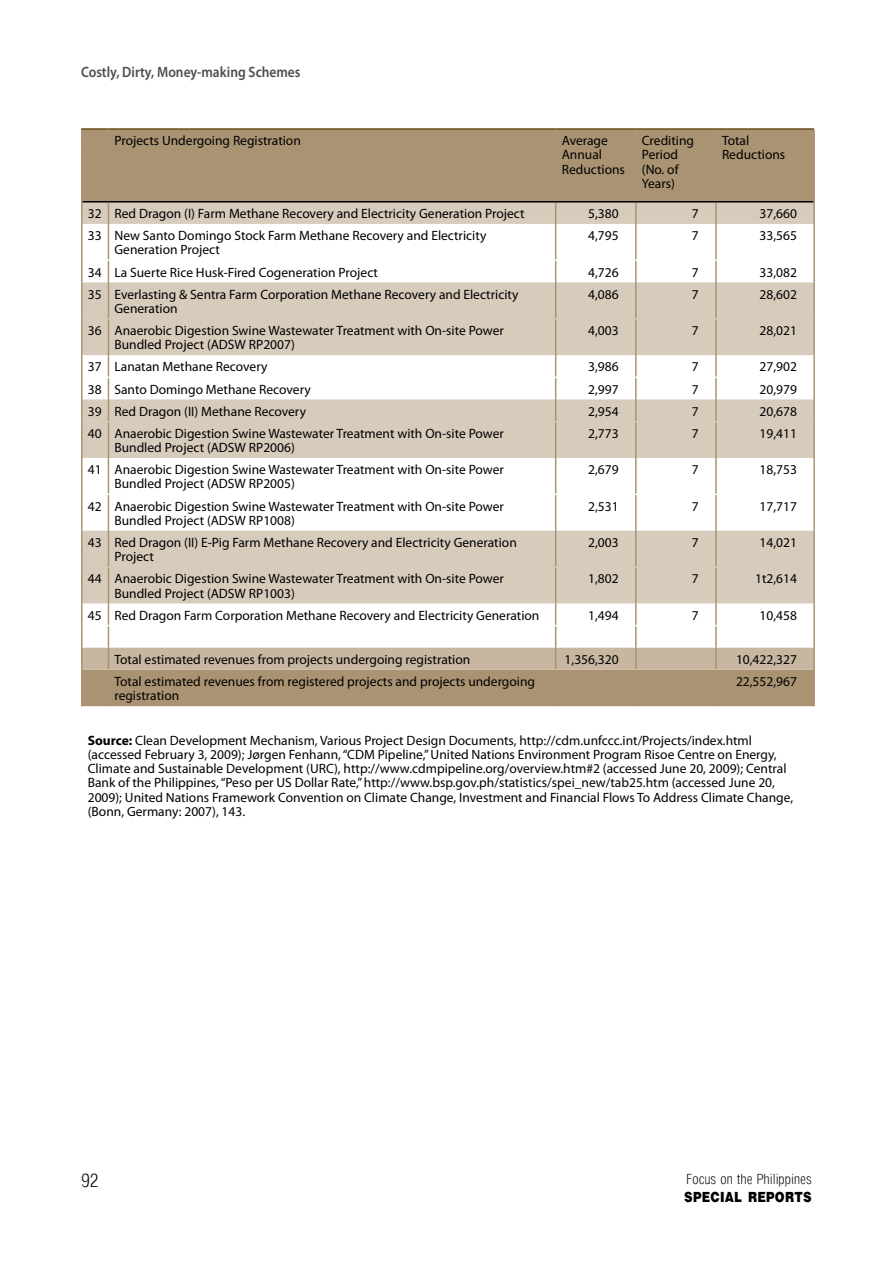
<style>
.page{position:relative;width:893px;height:1263px;background:#fff}
.page>*{position:absolute;margin:0;border:0;box-sizing:border-box;transform-origin:0 0}
.t1{font:300 18px "Arena Cond";color:#000}
.t2{font:600 15px "Myriad Pro";color:#4d4d4f;scale:.9 1}
.t3{font:900 15px "Arena";color:#000;scale:.85 1}
.t4{font:13.5px/14.2px "Myriad Pro";color:#000}
.t5{font:300 13.5px "Arena Cond";color:#000}
.s1{font-weight:700}
</style>
<div class="page">
<div style="left:82px;top:130px;width:731px;height:576px;background:#aa9372"></div>
<hr style="left:81px;top:128px;width:27px;height:2px;background:#6b4d1b">
<hr style="left:108px;top:128px;width:448px;height:2px;background:#6b4d1b">
<hr style="left:556px;top:128px;width:80px;height:2px;background:#6b4d1b">
<hr style="left:636px;top:128px;width:80px;height:2px;background:#6b4d1b">
<hr style="left:716px;top:128px;width:98px;height:2px;background:#6b4d1b">
<svg style="left:81px;top:130px;width:1px;height:21px"></svg>
<svg style="left:108px;top:130px;width:1px;height:21px"></svg>
<svg style="left:555px;top:130px;width:1px;height:21px"></svg>
<hr style="left:635px;top:130px;width:2px;height:21px;background:#aa9372">
<hr style="left:715px;top:130px;width:2px;height:21px;background:#aa9372">
<hr style="left:813px;top:130px;width:2px;height:21px;background:#aa9372">
<hr style="left:81px;top:151px;width:1px;height:51px;background:#aa9372">
<hr style="left:108px;top:151px;width:1px;height:50px;background:#aa9372">
<hr style="left:555px;top:151px;width:1px;height:50px;background:#aa9372">
<hr style="left:635px;top:151px;width:2px;height:50px;background:#aa9372">
<hr style="left:715px;top:151px;width:2px;height:50px;background:#aa9372">
<hr style="left:813px;top:151px;width:2px;height:51px;background:#aa9372">
<hr style="left:81px;top:670px;width:1px;height:36px;background:#aa9372">
<hr style="left:108px;top:670px;width:1px;height:36px;background:#aa9372">
<hr style="left:555px;top:670px;width:1px;height:36px;background:#aa9372">
<hr style="left:635px;top:670px;width:2px;height:36px;background:#aa9372">
<hr style="left:715px;top:670px;width:2px;height:36px;background:#aa9372">
<hr style="left:813px;top:670px;width:2px;height:36px;background:#aa9372">
<svg style="left:81px;top:201px;width:734px;height:469px"></svg>
<hr style="left:108px;top:201px;width:448px;height:1px;background:#000">
<hr style="left:556px;top:201px;width:80px;height:1px;background:#000">
<hr style="left:636px;top:201px;width:80px;height:1px;background:#000">
<hr style="left:716px;top:201px;width:97px;height:1px;background:#000">
<p class="t2" style="left:81px;top:63px;width:245px">Costly, Dirty, Money-making Schemes</p>
<p class="t4" style="left:114px;top:133px;width:188px">Projects Undergoing Registration</p>
<p class="t4" style="left:562px;top:133px;width:65px">Average<br>Annual<br>Reductions</p>
<p class="t4" style="left:642px;top:133px;width:54px">Crediting<br>Period (No. of<br>Years)</p>
<p class="t4" style="left:722px;top:133px;width:65px">Total<br>Reductions</p>
<p class="t4" style="left:88px;top:206px;width:438px">32 Red Dragon (I) Farm Methane Recovery and Electricity Generation Project</p>
<p class="t4" style="left:588px;top:206px;width:32px">5,380</p>
<p class="t4" style="left:692px;top:206px;width:8px">7</p>
<p class="t4" style="left:760px;top:206px;width:39px">37,660</p>
<p class="t4" style="left:114px;top:228px;width:373px;text-indent:-27px">33 New Santo Domingo Stock Farm Methane Recovery and Electricity<br>Generation Project</p>
<p class="t4" style="left:588px;top:228px;width:32px">4,795</p>
<p class="t4" style="left:692px;top:228px;width:8px">7</p>
<p class="t4" style="left:760px;top:228px;width:39px">33,565</p>
<p class="t4" style="left:88px;top:265px;width:292px">34 La Suerte Rice Husk-Fired Cogeneration Project</p>
<p class="t4" style="left:588px;top:265px;width:32px">4,726</p>
<p class="t4" style="left:692px;top:265px;width:8px">7</p>
<p class="t4" style="left:760px;top:265px;width:39px">33,082</p>
<p class="t4" style="left:114px;top:287px;width:406px;text-indent:-27px">35 Everlasting &amp; Sentra Farm Corporation Methane Recovery and Electricity<br>Generation</p>
<p class="t4" style="left:588px;top:287px;width:32px">4,086</p>
<p class="t4" style="left:692px;top:287px;width:8px">7</p>
<p class="t4" style="left:760px;top:287px;width:39px">28,602</p>
<p class="t4" style="left:114px;top:323px;width:391px;text-indent:-27px">36 Anaerobic Digestion Swine Wastewater Treatment with On-site Power<br>Bundled Project (ADSW RP2007)</p>
<p class="t4" style="left:588px;top:323px;width:32px">4,003</p>
<p class="t4" style="left:692px;top:323px;width:8px">7</p>
<p class="t4" style="left:760px;top:323px;width:39px">28,021</p>
<p class="t4" style="left:88px;top:359px;width:181px">37 Lanatan Methane Recovery</p>
<p class="t4" style="left:588px;top:359px;width:32px">3,986</p>
<p class="t4" style="left:692px;top:359px;width:8px">7</p>
<p class="t4" style="left:760px;top:359px;width:39px">27,902</p>
<p class="t4" style="left:88px;top:382px;width:225px">38 Santo Domingo Methane Recovery</p>
<p class="t4" style="left:588px;top:382px;width:32px">2,997</p>
<p class="t4" style="left:692px;top:382px;width:8px">7</p>
<p class="t4" style="left:760px;top:382px;width:39px">20,979</p>
<p class="t4" style="left:88px;top:404px;width:220px">39 Red Dragon (II) Methane Recovery</p>
<p class="t4" style="left:588px;top:404px;width:32px">2,954</p>
<p class="t4" style="left:692px;top:404px;width:8px">7</p>
<p class="t4" style="left:760px;top:404px;width:39px">20,678</p>
<p class="t4" style="left:114px;top:426px;width:391px;text-indent:-27px">40 Anaerobic Digestion Swine Wastewater Treatment with On-site Power<br>Bundled Project (ADSW RP2006)</p>
<p class="t4" style="left:588px;top:426px;width:32px">2,773</p>
<p class="t4" style="left:692px;top:426px;width:8px">7</p>
<p class="t4" style="left:760px;top:426px;width:39px">19,411</p>
<p class="t4" style="left:114px;top:462px;width:391px;text-indent:-27px">41 Anaerobic Digestion Swine Wastewater Treatment with On-site Power<br>Bundled Project (ADSW RP2005)</p>
<p class="t4" style="left:588px;top:462px;width:32px">2,679</p>
<p class="t4" style="left:692px;top:462px;width:8px">7</p>
<p class="t4" style="left:760px;top:462px;width:39px">18,753</p>
<p class="t4" style="left:114px;top:499px;width:391px;text-indent:-27px">42 Anaerobic Digestion Swine Wastewater Treatment with On-site Power<br>Bundled Project (ADSW RP1008)</p>
<p class="t4" style="left:588px;top:499px;width:32px">2,531</p>
<p class="t4" style="left:692px;top:499px;width:8px">7</p>
<p class="t4" style="left:760px;top:499px;width:39px">17,717</p>
<p class="t4" style="left:114px;top:535px;width:404px;text-indent:-27px">43 Red Dragon (II) E-Pig Farm Methane Recovery and Electricity Generation<br>Project</p>
<p class="t4" style="left:588px;top:535px;width:32px">2,003</p>
<p class="t4" style="left:692px;top:535px;width:8px">7</p>
<p class="t4" style="left:760px;top:535px;width:39px">14,021</p>
<p class="t4" style="left:114px;top:571px;width:391px;text-indent:-27px">44 Anaerobic Digestion Swine Wastewater Treatment with On-site Power<br>Bundled Project (ADSW RP1003)</p>
<p class="t4" style="left:588px;top:571px;width:32px">1,802</p>
<p class="t4" style="left:692px;top:571px;width:8px">7</p>
<p class="t4" style="left:755px;top:571px;width:43px">1t2,614</p>
<p class="t4" style="left:88px;top:608px;width:453px">45 Red Dragon Farm Corporation Methane Recovery and Electricity Generation</p>
<p class="t4" style="left:588px;top:608px;width:32px">1,494</p>
<p class="t4" style="left:692px;top:608px;width:8px">7</p>
<p class="t4" style="left:760px;top:608px;width:39px">10,458</p>
<p class="t4" style="left:114px;top:652px;width:357px">Total estimated revenues from projects undergoing registration</p>
<p class="t4" style="left:565px;top:652px;width:56px">1,356,320</p>
<p class="t4" style="left:736px;top:652px;width:62px">10,422,327</p>
<p class="t4" style="left:114px;top:674px;width:422px">Total estimated revenues from registered projects and projects undergoing registration</p>
<p class="t4" style="left:736px;top:674px;width:62px">22,552,967</p>
<p class="t4" style="left:88px;top:733px;width:707px"><span class="s1">Source:</span> Clean Development Mechanism, Various Project Design Documents, http://cdm.unfccc.int/Projects/index.html (accessed February 3, 2009); Jørgen Fenhann, “CDM Pipeline,” United Nations Environment Program Risoe Centre on Energy, Climate and Sustainable Development (URC), http://www.cdmpipeline.org/overview.htm#2 (accessed June 20, 2009); Central Bank of the Philippines, “Peso per US Dollar Rate,” http://www.bsp.gov.ph/statistics/spei_new/tab25.htm (accessed June 20, 2009); United Nations Framework Convention on Climate Change, Investment and Financial Flows To Address Climate Change, (Bonn, Germany: 2007), 143.</p>
<h1 class="t1" style="left:81px;top:1170px;width:19px">92</h1>
<p class="t5" style="left:687px;top:1171px;width:127px">Focus on the Philippines</p>
<p class="t3" style="left:684px;top:1189px;width:152px">SPECIAL REPORTS</p>
</div>
